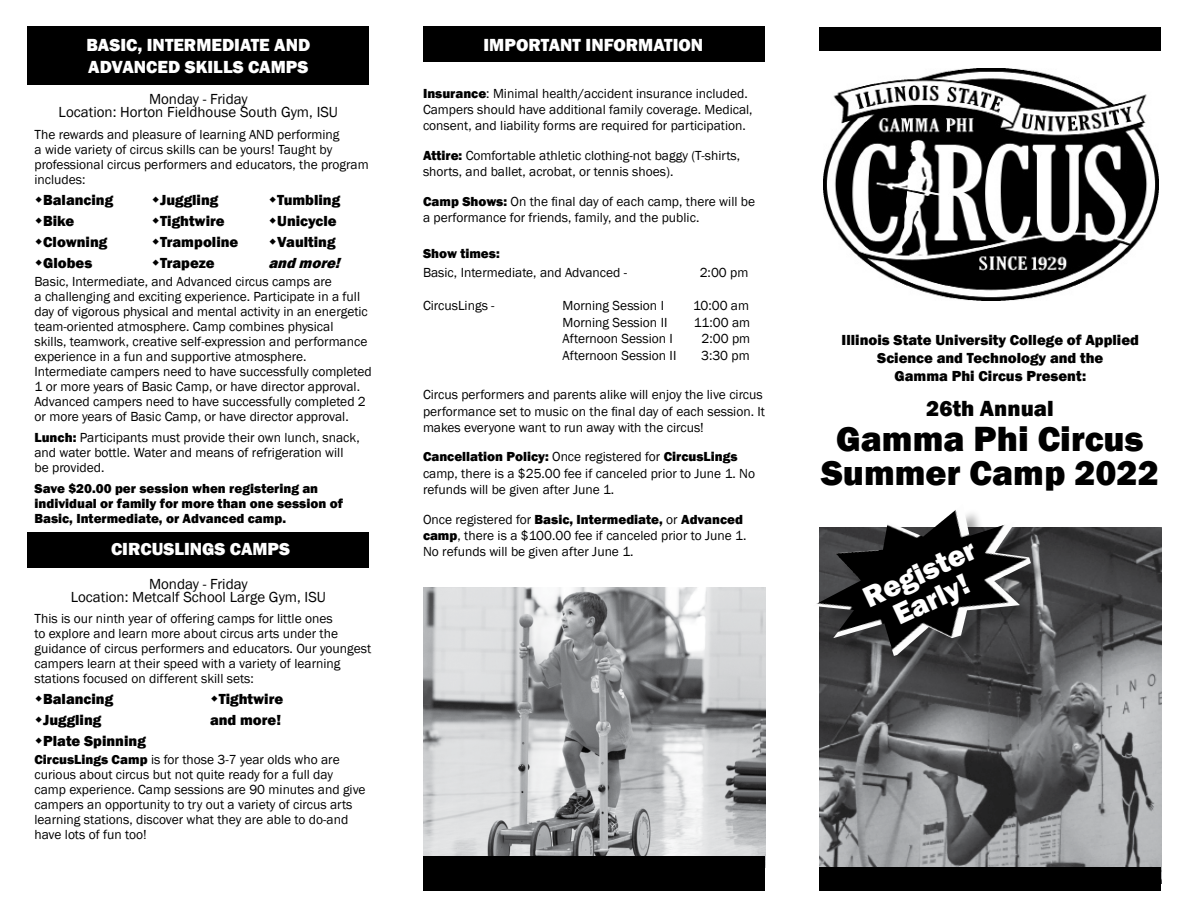
<style>
.page{position:relative;width:1188px;height:918px;background:#fff}
.page>*{position:absolute;margin:0;border:0;box-sizing:border-box;transform-origin:0 0}
.t1{font:800 36px/34.5px "Franklin Gothic";color:#000;text-align:center}
.t2{font:800 30px/28.5px "Franklin Gothic";color:#fff;text-align:center}
.t3{font:800 22.5px "Franklin Gothic";color:#000}
.t4{font:800 18px/21.6px "Franklin Gothic";color:#fff}
.t5{font:800 15px/21px "Franklin Gothic";color:#000}
.t6{font:15px/13.5px "Franklin Gothic";color:#000;text-align:center}
.t7{font:italic 800 15px "Franklin Gothic";color:#000}
.t8{font:13.5px/15px "Franklin Gothic";color:#000}
.t9{font:800 13.5px/15px "Franklin Gothic";color:#000}
.s1{font-weight:800}
</style>
<div class="page">
<img style="left:423px;top:587px;width:342px;height:270px">
<img style="left:819px;top:527px;width:342px;height:340px">
<div style="left:819px;top:27px;width:342px;height:24px;background:#000"></div>
<div style="left:819px;top:867px;width:342px;height:24px;background:#000"></div>
<div style="left:817px;top:507px;width:232px;height:167px;background:#000;opacity:.34"></div>
<img style="left:921px;top:507px;width:41px;height:30px">
<img style="left:823px;top:69px;width:335px;height:231px">
<div style="left:28px;top:27px;width:341px;height:58px;background:#000"></div>
<div style="left:28px;top:532px;width:341px;height:36px;background:#000"></div>
<div style="left:423px;top:857px;width:342px;height:34px;background:#000"></div>
<div style="left:423px;top:27px;width:341px;height:35px;background:#000"></div>
<h3 class="t4" style="left:86px;top:35px;width:225px">BASIC, INTERMEDIATE AND<br>ADVANCED SKILLS CAMPS</h3>
<p class="t6" style="left:59px;top:92px;width:281px">Monday - Friday<br>Location: Horton Fieldhouse South Gym, ISU</p>
<p class="t8" style="left:34px;top:128px;width:336px">The rewards and pleasure of learning AND performing<br>a wide variety of circus skills can be yours! Taught by professional circus performers and educators, the program includes:</p>
<p class="t5" style="left:43px;top:190px;width:72px">Balancing<br>Bike<br>Clowning<br>Globes</p>
<p class="t5" style="left:160px;top:190px;width:80px">Juggling<br>Tightwire<br>Trampoline<br>Trapeze</p>
<p class="t5" style="left:277px;top:190px;width:65px">Tumbling<br>Unicycle<br>Vaulting</p>
<p class="t7" style="left:269px;top:254px;width:78px">andmore!</p>
<p class="t8" style="left:34px;top:275px;width:339px">Basic, Intermediate, and Advanced circus camps are<br>a challenging and exciting experience. Participate in a full day of vigorous physical and mental activity in an energetic team-oriented atmosphere. Camp combines physical<br>skills, teamwork, creative self-expression and performance experience in a fun and supportive atmosphere.<br>Intermediate campers need to have successfully completed 1 or more years of Basic Camp, or have director approval.<br>Advanced campers need to have successfully completed 2 or more years of Basic Camp, or have director approval.</p>
<p class="t8" style="left:34px;top:431px;width:327px"><span class="s1">Lunch:</span> Participants must provide their own lunch, snack, and water bottle. Water and means of refrigeration will be provided.</p>
<p class="t9" style="left:34px;top:481px;width:310px">Save $20.00 per session when registering an individual or family for more than one session of<br>Basic, Intermediate, or Advanced camp.</p>
<h3 class="t4" style="left:111px;top:539px;width:181px">CIRCUSLINGS CAMPS</h3>
<p class="t6" style="left:71px;top:577px;width:257px">Monday - Friday<br>Location: Metcalf School Large Gym, ISU</p>
<p class="t8" style="left:34px;top:612px;width:338px">This is our ninth year of offering camps for little ones<br>to explore and learn more about circus arts under the guidance of circus performers and educators. Our youngest campers learn at their speed with a variety of learning stations focused on different skill sets:</p>
<p class="t5" style="left:43px;top:689px;width:104px">Balancing<br>Juggling<br>Plate Spinning</p>
<p class="t5" style="left:210px;top:689px;width:75px;text-align:center">Tightwire and more!</p>
<p class="t8" style="left:34px;top:753px;width:333px"><span class="s1">CircusLings Camp</span> is for those 3-7 year olds who are curious about circus but not quite ready for a full day camp experience. Camp sessions are 90 minutes and give campers an opportunity to try out a variety of circus arts learning stations, discover what they are able to do-and have lots of fun too!</p>
<h3 class="t4" style="left:484px;top:35px;width:221px">IMPORTANT INFORMATION</h3>
<p class="t8" style="left:423px;top:86px;width:331px;line-height:16.2px"><span class="s1">Insurance</span>: Minimal health/accident insurance included.<br>Campers should have additional family coverage. Medical, consent, and liability forms are required for participation.</p>
<p class="t8" style="left:423px;top:148px;width:319px;line-height:16.2px"><span class="s1">Attire:</span> Comfortable athletic clothing-not baggy (T-shirts, shorts, and ballet, acrobat, or tennis shoes).</p>
<p class="t8" style="left:423px;top:194px;width:334px;line-height:16.2px"><span class="s1">Camp Shows:</span> On the final day of each camp, there will be a performance for friends, family, and the public.</p>
<p class="t9" style="left:423px;top:246px;width:78px">Show times:</p>
<p class="t8" style="left:423px;top:266px;width:206px">Basic, Intermediate, and Advanced -</p>
<p class="t8" style="left:700px;top:266px;width:50px">2:00 pm</p>
<p class="t8" style="left:423px;top:299px;width:73px">CircusLings -</p>
<p class="t8" style="left:562px;top:299px;width:103px">Morning Session I</p>
<p class="t8" style="left:693px;top:299px;width:58px">10:00 am</p>
<p class="t8" style="left:562px;top:315px;width:106px">Morning Session II</p>
<p class="t8" style="left:694px;top:315px;width:58px">11:00 am</p>
<p class="t8" style="left:562px;top:332px;width:112px">Afternoon Session I</p>
<p class="t8" style="left:702px;top:332px;width:50px">2:00 pm</p>
<p class="t8" style="left:562px;top:348px;width:115px">Afternoon Session II</p>
<p class="t8" style="left:701px;top:348px;width:50px">3:30 pm</p>
<p class="t8" style="left:423px;top:387px;width:344px;line-height:16.2px">Circus performers and parents alike will enjoy the live circus performance set to music on the final day of each session. It makes everyone want to run away with the circus!</p>
<p class="t8" style="left:423px;top:449px;width:334px;line-height:16.2px"><span class="s1">Cancellation Policy:</span> Once registered for <span class="s1">CircusLings </span>camp, there is a $25.00 fee if canceled prior to June 1. No refunds will be given after June 1.</p>
<p class="t8" style="left:423px;top:511px;width:325px;line-height:16.2px">Once registered for <span class="s1">Basic, Intermediate,</span> or <span class="s1">Advanced camp</span>, there is a $100.00 fee if canceled prior to June 1.<br>No refunds will be given after June 1.</p>
<p class="t5" style="left:842px;top:330px;width:299px;line-height:18px;text-align:center">Illinois State University College of Applied<br>Science and Technology and the<br>Gamma Phi Circus Present:</p>
<h3 class="t3" style="left:926px;top:394px;width:129px">26th Annual</h3>
<h1 class="t1" style="left:821px;top:421px;width:339px">Gamma Phi Circus<br>Summer Camp 2022</h1>
<h2 class="t2" style="left:859px;top:586px;width:122px;rotate:-25deg">Register<br>Early!</h2>
</div>
